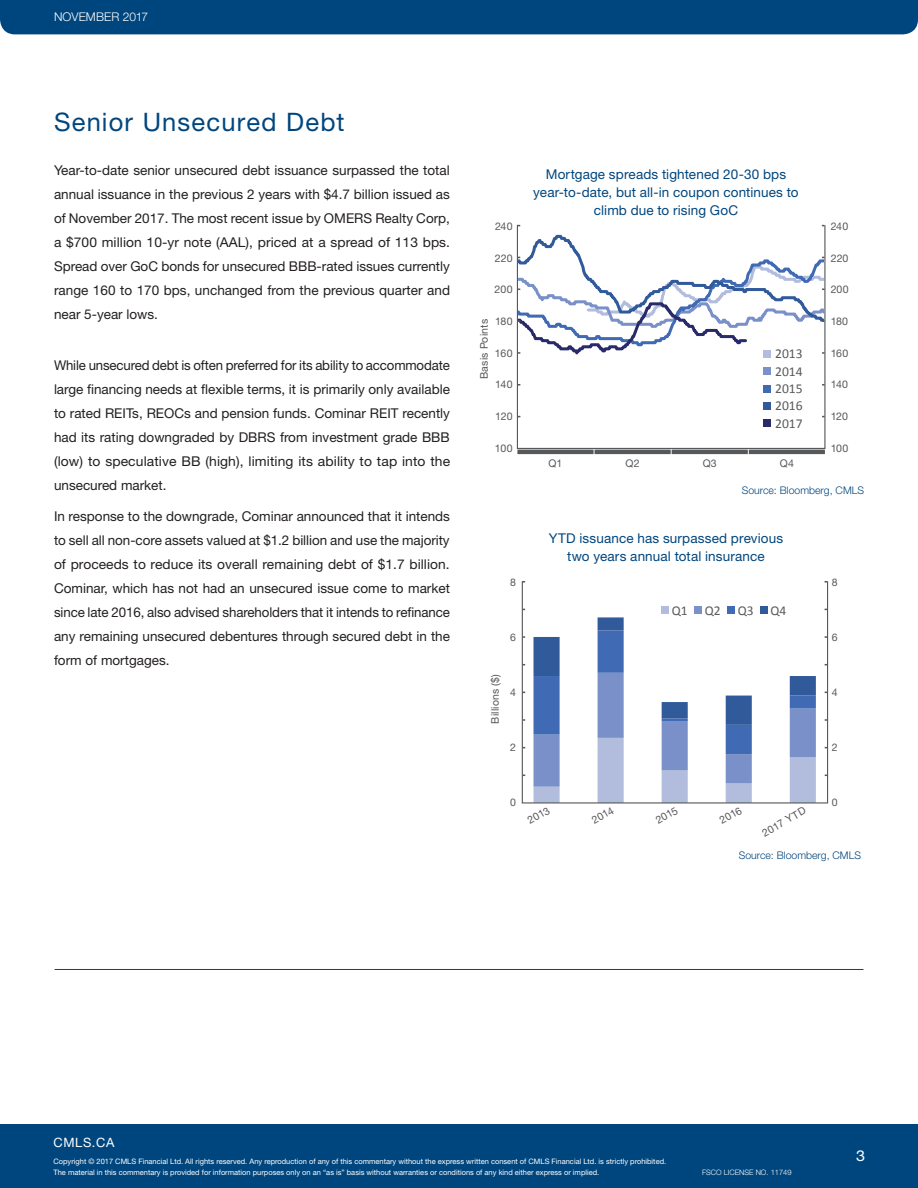
<style>
.page{position:relative;width:918px;height:1188px;background:#fff}
.page>*{position:absolute;margin:0;border:0;box-sizing:border-box;transform-origin:0 0}
.t1{font:25.5px "Helvetica Neue LT Std";letter-spacing:.045em;color:#00467e}
.t2{font:15px "Helvetica Neue LT Std";color:#fff;scale:1.08 1}
.t3{font:13.65px/17.4px "Calibri";letter-spacing:-.005em;color:#595a5a;text-align:justify}
.t4{font:13.5px/24px "Helvetica Neue LT Std";color:#231f20;text-align:justify}
.t5{font:13.5px/18px "Helvetica Neue LT Std";letter-spacing:.01em;color:#00467e;text-align:center}
.t6{font:13.5px "Calibri";letter-spacing:-.005em;color:#595a5a}
.t7{font:12.9px "Helvetica Neue LT Std";letter-spacing:.05em;color:#fff}
.t8{font:300 12px "Helvetica Neue LT Std";letter-spacing:.005em;color:#fff}
.t9{font:10.65px "Helvetica Neue LT Std";letter-spacing:.015em;color:#57585a}
.t10{font:10.5px "Helvetica Neue LT Std";letter-spacing:.015em;color:#57585a}
.t11{font:300 10.5px "Helvetica Neue LT Std";color:#00467e}
.t12{font:7.5px/10.5px "Helvetica Neue LT Std";color:#fff}
.t13{font:300 7.5px "Helvetica Neue LT Std";color:#fff}
</style>
<div class="page">
<div style="left:0;top:1124px;width:918px;height:64px;background:#00467e"></div>
<div style="left:0;top:0;width:918px;height:34px;background:#00467e"></div>
<hr style="left:55px;top:969px;width:808px;height:1px;background:#00467e">
<svg style="left:534px;top:617px;width:282px;height:185px"></svg>
<div style="left:661px;top:607px;width:8px;height:7px;background:#b2bdde"></div>
<div style="left:694px;top:607px;width:8px;height:7px;background:#7a90c8"></div>
<div style="left:727px;top:607px;width:8px;height:7px;background:#406bb4"></div>
<div style="left:760px;top:607px;width:8px;height:7px;background:#315a9b"></div>
<div style="left:522px;top:580px;width:306px;height:224px;border:1px solid #57585a"></div>
<div style="left:763px;top:368px;width:7px;height:7px;background:#7a90c8"></div>
<div style="left:763px;top:385px;width:7px;height:7px;background:#406bb4"></div>
<div style="left:763px;top:402px;width:7px;height:8px;background:#315a9b"></div>
<div style="left:763px;top:420px;width:7px;height:7px;background:#292a6a"></div>
<div style="left:517px;top:224px;width:308px;height:225px;border:1px solid #57585a"></div>
<svg style="left:516px;top:233px;width:310px;height:129px"></svg>
<hr style="left:517px;top:450px;width:77px;height:4px;background:#57585a">
<hr style="left:595px;top:450px;width:76px;height:4px;background:#57585a">
<hr style="left:672px;top:450px;width:76px;height:4px;background:#57585a">
<hr style="left:749px;top:450px;width:76px;height:4px;background:#57585a">
<p class="t8" style="left:54px;top:10px;width:96px">NOVEMBER 2017</p>
<h1 class="t1" style="left:54px;top:107px;width:292px">Senior Unsecured Debt</h1>
<p class="t4" style="left:54px;top:158px;width:398px">Year-to-date senior unsecured debt issuance surpassed the total annual issuance in the previous 2 years with $4.7 billion issued as of November 2017. The most recent issue by OMERS Realty Corp, a $700 million 10-yr note (AAL), priced at a spread of 113 bps.<br>Spread over GoC bonds for unsecured BBB-rated issues currently range 160 to 170 bps, unchanged from the previous quarter and near 5-year lows.</p>
<p class="t4" style="left:54px;top:353px;width:398px">While unsecured debt is often preferred for its ability to accommodate large financing needs at flexible terms, it is primarily only available to rated REITs, REOCs and pension funds. Cominar REIT recently had its rating downgraded by DBRS from investment grade BBB (low) to speculative BB (high), limiting its ability to tap into the unsecured market.</p>
<p class="t4" style="left:54px;top:504px;width:398px">In response to the downgrade, Cominar announced that it intends to sell all non-core assets valued at $1.2 billion and use the majority of proceeds to reduce its overall remaining debt of $1.7 billion.<br>Cominar, which has not had an unsecured issue come to market since late 2016, also advised shareholders that it intends to refinance any remaining unsecured debentures through secured debt in the form of mortgages.</p>
<p class="t9" style="left:495px;top:220px;width:19px">240</p>
<p class="t9" style="left:495px;top:251px;width:19px">220</p>
<p class="t5" style="left:533px;top:165px;width:267px">Mortgage spreads tightened 20-30 bps year-to-date, but all-in coupon continues to climb due to rising GoC</p>
<p class="t9" style="left:831px;top:220px;width:19px">240</p>
<p class="t9" style="left:831px;top:251px;width:19px">220</p>
<p class="t9" style="left:495px;top:283px;width:20px">200</p>
<p class="t9" style="left:831px;top:283px;width:20px">200</p>
<p class="t9" style="left:478px;top:379px;width:62px;rotate:-90deg">Basis Points</p>
<p class="t9" style="left:495px;top:315px;width:19px">180</p>
<p class="t9" style="left:831px;top:315px;width:19px">180</p>
<p class="t9" style="left:495px;top:347px;width:19px">160</p>
<p class="t9" style="left:831px;top:347px;width:19px">160</p>
<p class="t3" style="left:775px;top:344px;width:29px">2013<br>2014<br>2015<br>2016<br>2017</p>
<p class="t9" style="left:495px;top:378px;width:19px">140</p>
<p class="t9" style="left:831px;top:378px;width:19px">140</p>
<p class="t9" style="left:495px;top:410px;width:19px">120</p>
<p class="t9" style="left:831px;top:410px;width:19px">120</p>
<p class="t9" style="left:495px;top:442px;width:19px">100</p>
<p class="t9" style="left:549px;top:457px;width:15px">Q1</p>
<p class="t9" style="left:626px;top:457px;width:16px">Q2</p>
<p class="t9" style="left:703px;top:457px;width:16px">Q3</p>
<p class="t9" style="left:780px;top:457px;width:16px">Q4</p>
<p class="t9" style="left:831px;top:442px;width:19px">100</p>
<p class="t11" style="left:742px;top:484px;width:124px">Source: Bloomberg, CMLS</p>
<p class="t10" style="left:510px;top:576px;width:7px">8</p>
<p class="t10" style="left:510px;top:631px;width:7px">6</p>
<p class="t5" style="left:549px;top:529px;width:236px">YTD issuance has surpassed previous two years annual total insurance</p>
<p class="t6" style="left:672px;top:602px;width:17px">Q1</p>
<p class="t6" style="left:705px;top:602px;width:17px">Q2</p>
<p class="t6" style="left:738px;top:602px;width:17px">Q3</p>
<p class="t6" style="left:771px;top:602px;width:17px">Q4</p>
<p class="t10" style="left:832px;top:576px;width:7px">8</p>
<p class="t10" style="left:832px;top:631px;width:7px">6</p>
<p class="t10" style="left:489px;top:724px;width:51px;rotate:-90deg">Billions ($)</p>
<p class="t10" style="left:510px;top:686px;width:7px">4</p>
<p class="t10" style="left:510px;top:741px;width:7px">2</p>
<p class="t10" style="left:832px;top:686px;width:7px">4</p>
<p class="t10" style="left:832px;top:741px;width:7px">2</p>
<p class="t10" style="left:510px;top:796px;width:7px">0</p>
<p class="t10" style="left:525px;top:816px;width:25px;rotate:-30deg">2013</p>
<p class="t10" style="left:589px;top:816px;width:25px;rotate:-30deg">2014</p>
<p class="t10" style="left:653px;top:816px;width:25px;rotate:-30deg">2015</p>
<p class="t10" style="left:717px;top:816px;width:25px;rotate:-30deg">2016</p>
<p class="t10" style="left:760px;top:828px;width:50px;rotate:-30deg">2017 YTD</p>
<p class="t10" style="left:832px;top:796px;width:7px">0</p>
<p class="t11" style="left:739px;top:849px;width:124px">Source: Bloomberg, CMLS</p>
<p class="t7" style="left:53px;top:1135px;width:63px">CMLS.CA</p>
<p class="t12" style="left:53px;top:1156px;width:614px">Copyright © 2017 CMLS Financial Ltd. All rights reserved. Any reproduction of any of this commentary without the express written consent of CMLS Financial Ltd. is strictly prohibited.<br>The material in this commentary is provided for information purposes only on an “as is” basis without warranties or conditions of any kind either express or implied.</p>
<p class="t13" style="left:702px;top:1168px;width:91px">FSCO LICENSE NO. 11749</p>
<p class="t2" style="left:856px;top:1146px;width:10px">3</p>
</div>
